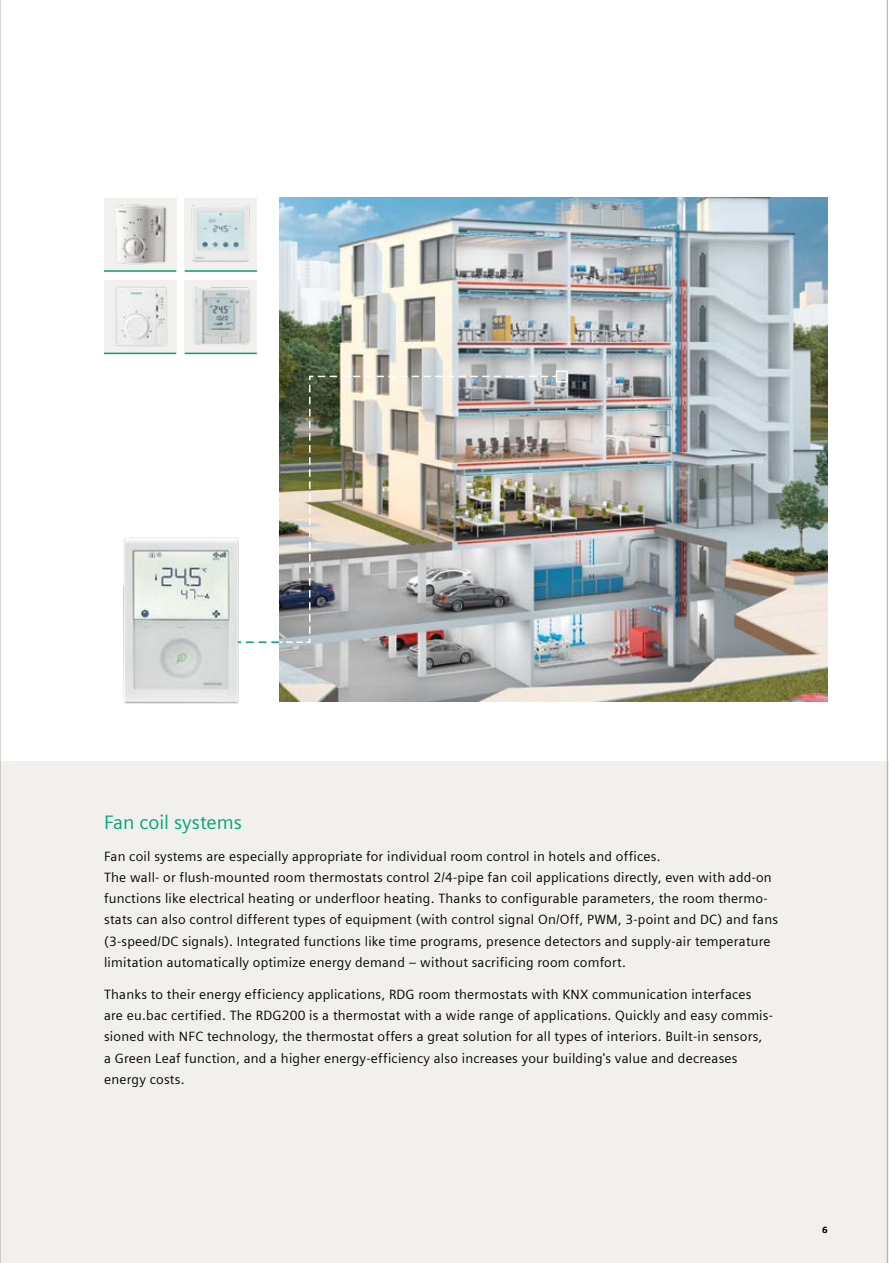
<style>
.page{position:relative;width:889px;height:1263px;background:#fff}
.page>*{position:absolute;margin:0;border:0;box-sizing:border-box;transform-origin:0 0}
.t1{font:19.5px "Siemens Sans Global";color:#00a47a}
.t2{font:13.5px/21.3px "Siemens Sans Global";letter-spacing:.015em;color:#000}
.t3{font:900 9px "Siemens Sans";color:#000}
</style>
<div class="page">
<img style="left:279px;top:198px;width:548px;height:504px">
<div style="left:0;top:761px;width:888px;height:502px;background:#f1f0ed"></div>
<div style="left:555px;top:370px;width:12px;height:12px;border:2px solid #fff"></div>
<img style="left:279px;top:375px;width:278px;height:269px">
<img style="left:123px;top:522px;width:157px;height:182px">
<img style="left:104px;top:198px;width:72px;height:72px">
<hr style="left:104px;top:270px;width:72px;height:2px;background:#00a47a">
<div style="left:185px;top:198px;width:72px;height:74px;background:#f1f0ed"></div>
<img style="left:191px;top:205px;width:59px;height:57px">
<hr style="left:185px;top:270px;width:72px;height:2px;background:#00a47a">
<img style="left:104px;top:280px;width:72px;height:73px">
<hr style="left:104px;top:353px;width:72px;height:1px;background:#00a47a">
<img style="left:185px;top:280px;width:72px;height:73px">
<hr style="left:185px;top:353px;width:72px;height:1px;background:#00a47a">
<hr style="left:0;top:0;width:1px;height:1263px;background:#aca996">
<hr style="left:886px;top:0;width:1px;height:1263px;background:#aca996">
<h1 class="t1" style="left:104px;top:814px;width:139px">Fan coil systems</h1>
<p class="t2" style="left:104px;top:846px;width:675px">Fan coil systems are especially appropriate for individual room control in hotels and offices.<br>The wall- or flush-mounted room thermostats control 2/4-pipe fan coil applications directly, even with add-on functions like electrical heating or underfloor heating. Thanks to configurable parameters, the room thermo&shy;stats can also control different types of equipment (with control signal On/Off, PWM, 3-point and DC) and fans (3-speed/DC signals). Integrated functions like time programs, presence detectors and supply-air temperature limitation automatically optimize energy demand – without sacrificing room comfort.</p>
<p class="t2" style="left:104px;top:984px;width:670px">Thanks to their energy efficiency applications, RDG room thermostats with KNX communication interfaces are eu.bac certified. The RDG200 is a thermostat with a wide range of applications. Quickly and easy commis&shy;sioned with NFC technology, the thermostat offers a great solution for all types of interiors. Built-in sensors,<br>a Green Leaf function, and a higher energy-efficiency also increases your building's value and decreases energy costs.</p>
<p class="t3" style="left:822px;top:1223px;width:7px">6</p>
</div>
